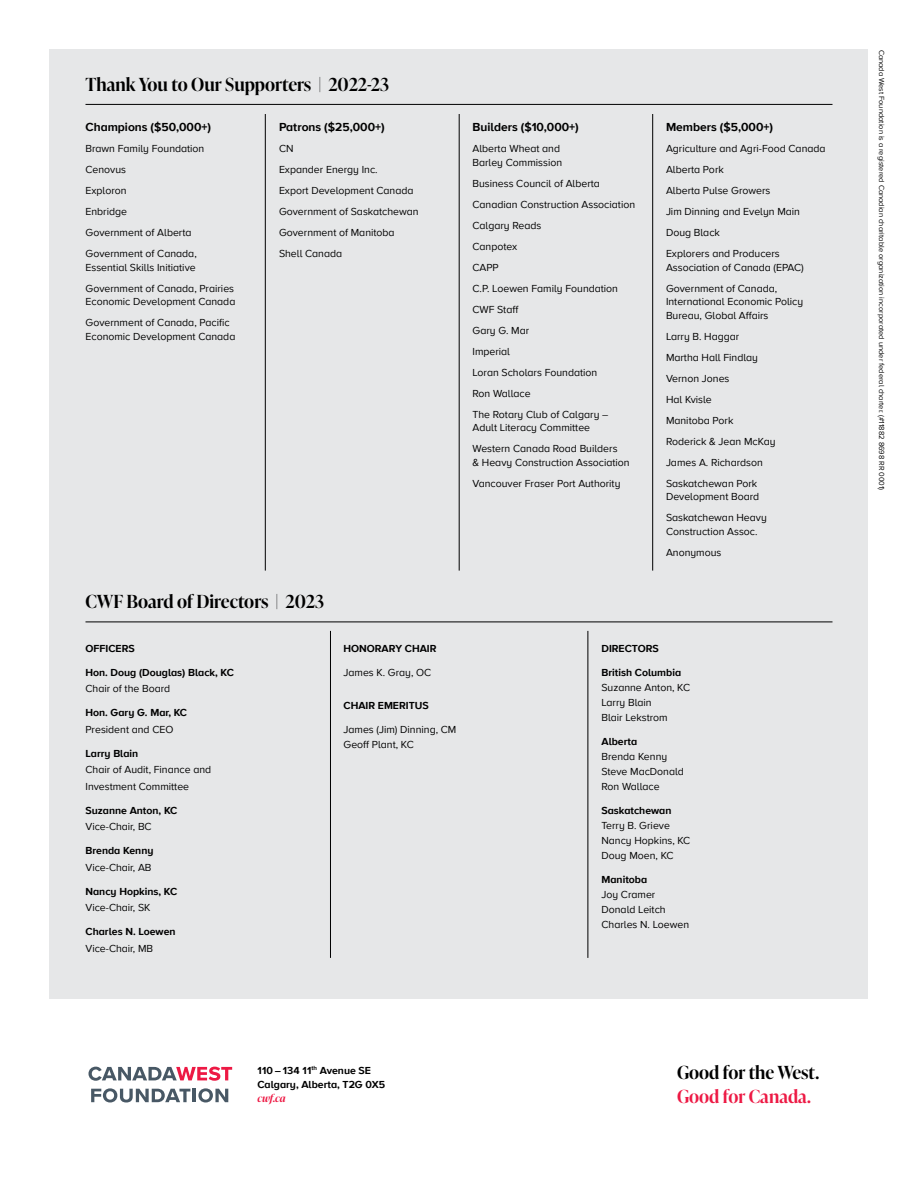
<style>
.page{position:relative;width:918px;height:1188px;background:#fff}
.page>*{position:absolute;margin:0;border:0;box-sizing:border-box;transform-origin:0 0}
.t1{font:600 18px "Ivy Presto Display";color:#000}
.t2{font:600 18px "Ivy Presto Display";color:#ed1944}
.t3{font:700 12px "Proxima Nova A";color:#000}
.t4{font:10.5px/21px "Proxima Nova A";color:#000}
.t5{font:700 10.5px/14.2px "Proxima Nova A";color:#000}
.t6{font:italic 600 10.5px "Ivy Presto Display";color:#ed1944}
.t7{font:7.5px "Proxima Nova A";color:#000}
</style>
<div class="page">
<div style="left:50px;top:50px;width:818px;height:949px;background:#e6e7e8"></div>
<hr style="left:86px;top:622px;width:746px;height:1px;background:#000">
<hr style="left:86px;top:104px;width:746px;height:1px;background:#000">
<hr style="left:588px;top:631px;width:1px;height:327px;background:#000">
<hr style="left:652px;top:114px;width:1px;height:457px;background:#000">
<hr style="left:459px;top:114px;width:1px;height:457px;background:#000">
<hr style="left:265px;top:114px;width:1px;height:457px;background:#000">
<hr style="left:330px;top:631px;width:1px;height:327px;background:#000">
<svg style="left:88px;top:1067px;width:144px;height:14px"></svg>
<svg style="left:91px;top:1088px;width:137px;height:15px"></svg>
<h1 class="t1" style="left:86px;top:71px;width:305px">Thank You to Our Supporters | 2022-23</h1>
<p class="t3" style="left:86px;top:120px;width:127px">Champions ($50,000+)</p>
<p class="t4" style="left:86px;top:138px;width:120px">Brawn Family Foundation<br>Cenovus<br>Exploron<br>Enbridge<br>Government of Alberta<br>Government of Canada,</p>
<p class="t4" style="left:86px;top:256px;width:150px">Essential Skills Initiative<br>Government of Canada, Prairies</p>
<p class="t4" style="left:86px;top:291px;width:151px">Economic Development Canada<br>Government of Canada, Pacific</p>
<p class="t4" style="left:86px;top:325px;width:151px">Economic Development Canada</p>
<p class="t3" style="left:279px;top:120px;width:107px">Patrons ($25,000+)</p>
<p class="t4" style="left:279px;top:138px;width:141px">CN<br>Expander Energy Inc.<br>Export Development Canada<br>Government of Saskatchewan<br>Government of Manitoba<br>Shell Canada</p>
<h1 class="t1" style="left:86px;top:589px;width:240px">CWF Board of Directors | 2023</h1>
<p class="t5" style="left:86px;top:641px;width:51px">OFFICERS</p>
<p class="t5" style="left:86px;top:665px;width:150px">Hon. Doug (Douglas) Black, KC</p>
<p class="t4" style="left:86px;top:678px;width:86px">Chair of the Board</p>
<p class="t5" style="left:86px;top:706px;width:103px">Hon. Gary G. Mar, KC</p>
<p class="t4" style="left:86px;top:718px;width:89px">President and CEO</p>
<p class="t5" style="left:86px;top:746px;width:54px">Larry Blain</p>
<p class="t4" style="left:86px;top:761px;width:127px;line-height:16.5px">Chair of Audit, Finance and<br>Investment Committee</p>
<p class="t5" style="left:86px;top:803px;width:93px">Suzanne Anton, KC</p>
<p class="t4" style="left:86px;top:816px;width:68px">Vice-Chair, BC</p>
<p class="t5" style="left:86px;top:844px;width:70px">Brenda Kenny</p>
<p class="t4" style="left:86px;top:856px;width:68px">Vice-Chair, AB</p>
<p class="t5" style="left:86px;top:884px;width:93px">Nancy Hopkins, KC</p>
<p class="t4" style="left:86px;top:897px;width:67px">Vice-Chair, SK</p>
<p class="t5" style="left:86px;top:925px;width:92px">Charles N. Loewen</p>
<p class="t4" style="left:86px;top:937px;width:69px">Vice-Chair, MB</p>
<p class="t5" style="left:343px;top:641px;width:95px">HONORARY CHAIR</p>
<p class="t4" style="left:343px;top:661px;width:89px">James K. Gray, OC</p>
<p class="t5" style="left:343px;top:698px;width:87px">CHAIR EMERITUS</p>
<p class="t4" style="left:343px;top:721px;width:114px;line-height:15px">James (Jim) Dinning, CM<br>Geoff Plant, KC</p>
<p class="t3" style="left:472px;top:120px;width:108px">Builders ($10,000+)</p>
<p class="t4" style="left:472px;top:142px;width:91px;line-height:13.5px">Alberta Wheat and<br>Barley Commission</p>
<p class="t4" style="left:472px;top:172px;width:164px">Business Council of Alberta<br>Canadian Construction Association<br>Calgary Reads<br>Canpotex<br>CAPP<br>C.P. Loewen Family Foundation<br>CWF Staff<br>Gary G. Mar<br>Imperial<br>Loran Scholars Foundation<br>Ron Wallace<br>The Rotary Club of Calgary –</p>
<p class="t4" style="left:472px;top:417px;width:147px">Adult Literacy Committee<br>Western Canada Road Builders</p>
<p class="t4" style="left:472px;top:451px;width:159px">&amp; Heavy Construction Association<br>Vancouver Fraser Port Authority</p>
<p class="t3" style="left:666px;top:120px;width:109px">Members ($5,000+)</p>
<p class="t4" style="left:666px;top:138px;width:161px">Agriculture and Agri-Food Canada<br>Alberta Pork<br>Alberta Pulse Growers<br>Jim Dinning and Evelyn Main<br>Doug Black<br>Explorers and Producers</p>
<p class="t4" style="left:666px;top:256px;width:139px">Association of Canada (EPAC)<br>Government of Canada,</p>
<p class="t4" style="left:666px;top:295px;width:139px;line-height:13.5px">International Economic Policy<br>Bureau, Global Affairs</p>
<p class="t4" style="left:666px;top:325px;width:111px">Larry B. Haggar<br>Martha Hall Findlay<br>Vernon Jones<br>Hal Kvisle<br>Manitoba Pork<br>Roderick &amp; Jean McKay<br>James A. Richardson<br>Saskatchewan Pork</p>
<p class="t4" style="left:666px;top:486px;width:102px">Development Board<br>Saskatchewan Heavy</p>
<p class="t4" style="left:666px;top:520px;width:93px">Construction Assoc.<br>Anonymous</p>
<p class="t5" style="left:601px;top:641px;width:59px">DIRECTORS</p>
<p class="t5" style="left:601px;top:665px;width:81px">British Columbia</p>
<p class="t4" style="left:601px;top:679px;width:90px;line-height:15px">Suzanne Anton, KC<br>Larry Blain<br>Blair Lekstrom</p>
<p class="t5" style="left:601px;top:735px;width:37px">Alberta</p>
<p class="t4" style="left:601px;top:748px;width:84px;line-height:15px">Brenda Kenny<br>Steve MacDonald<br>Ron Wallace</p>
<p class="t5" style="left:601px;top:804px;width:72px">Saskatchewan</p>
<p class="t4" style="left:601px;top:817px;width:90px;line-height:15px">Terry B. Grieve<br>Nancy Hopkins, KC<br>Doug Moen, KC</p>
<p class="t5" style="left:601px;top:873px;width:47px">Manitoba</p>
<p class="t4" style="left:601px;top:886px;width:89px;line-height:15px">Joy Cramer<br>Donald Leitch<br>Charles N. Loewen</p>
<p class="t5" style="left:257px;top:1064px;width:129px">110 – 134 11<sup>th</sup> Avenue SE<br>Calgary, Alberta, T2G 0X5</p>
<p class="t6" style="left:257px;top:1091px;width:30px">cwf.ca</p>
<h1 class="t1" style="left:677px;top:1060px;width:144px">Good for the West.</h1>
<h1 class="t2" style="left:677px;top:1084px;width:135px">Good for Canada.</h1>
<p class="t7" style="left:887px;top:50px;width:442px;rotate:90deg">Canada West Foundation is a registered Canadian charitable organization incorporated under federal charter. (#11882 8698 RR 0001)</p>
</div>
